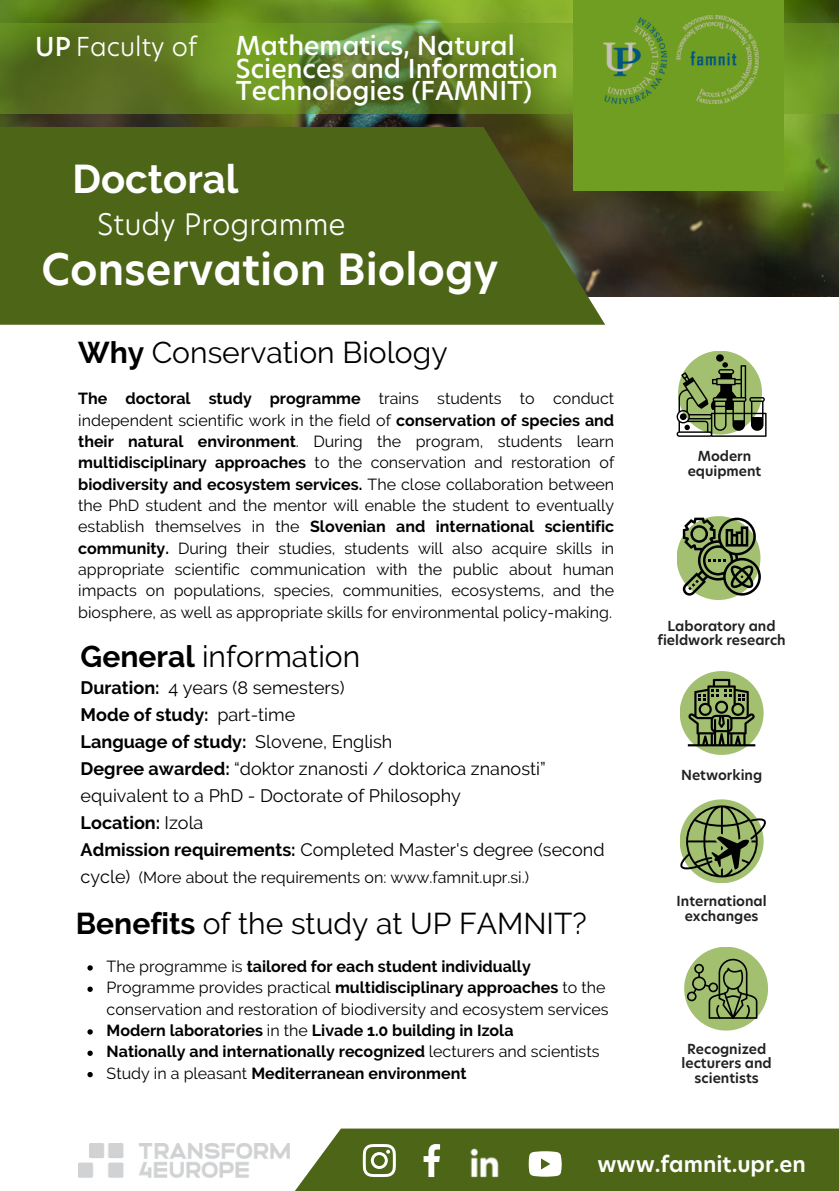
<style>
.page{position:relative;width:839px;height:1191px;background:#fff}
.page>*{position:absolute;margin:0;border:0;box-sizing:border-box;transform-origin:0 0}
.t1{font:600 42.4px "Hero New";color:#fff}
.t2{font:700 40px "Raleway";color:#fff}
.t3{font:30px "Raleway";color:#000}
.t4{font:300 29.2px "Hero New";color:#fff}
.t5{font:500 25.6px/22.4px "Hero New";color:#fff}
.t6{font:300 25.6px "Hero New";color:#fff}
.t7{font:600 21.4px "Hero New";color:#fff}
.t8{font:18px/27px "Raleway";color:#000}
.t9{font:700 18px "Raleway";color:#000}
.t10{font:16px/21.4px "Raleway";color:#000}
.t11{font:700 16px "Raleway";color:#000}
.t12{font:600 13.6px/14.4px "Hero New";color:#212121;text-align:center}
.s1{font-weight:500}
.s2{font-weight:700}
.s3{font-weight:400}
</style>
<div class="page">
<img style="left:0;top:0;width:838px;height:297px">
<svg style="left:0;top:23px;width:838px;height:90px;background:#628225"></svg>
<div style="left:573px;top:0;width:210px;height:191px;background:#709e22"></div>
<div style="left:0;top:224px;width:605px;height:101px;background:#4d6517"></div>
<div style="left:0;top:127px;width:545px;height:101px;background:#4d6517"></div>
<img style="left:603px;top:15px;width:155px;height:89px">
<img style="left:78px;top:1143px;width:211px;height:35px">
<svg style="left:289px;top:1129px;width:549px;height:62px;background:#5f752f"></svg>
<svg style="left:679px;top:799px;width:84px;height:84px"></svg>
<svg style="left:679px;top:805px;width:87px;height:72px;background:#899a6b"></svg>
<svg style="left:684px;top:947px;width:84px;height:84px"></svg>
<svg style="left:676px;top:516px;width:84px;height:84px"></svg>
<svg style="left:679px;top:671px;width:84px;height:84px"></svg>
<svg style="left:687px;top:679px;width:68px;height:67px;background:#6c7f4d"></svg>
<svg style="left:682px;top:518px;width:78px;height:78px;background:#748557"></svg>
<div style="left:678px;top:351px;width:84px;height:84px;background:#a2c070;border-radius:50%"></div>
<div style="left:716px;top:354px;width:7px;height:8px;background:#000;border-radius:50%"></div>
<svg style="left:676px;top:362px;width:90px;height:75px"></svg>
<svg style="left:687px;top:959px;width:70px;height:60px;background:#839a5d"></svg>
<svg style="left:87px;top:965px;width:6px;height:6px"></svg>
<svg style="left:87px;top:987px;width:6px;height:5px"></svg>
<svg style="left:87px;top:1029px;width:6px;height:6px"></svg>
<svg style="left:87px;top:1051px;width:6px;height:5px"></svg>
<svg style="left:87px;top:1072px;width:6px;height:5px"></svg>
<p class="t6" style="left:35px;top:29px;width:163px"><span class="s1">UP</span> Faculty of</p>
<p class="t5" style="left:236px;top:35px;width:324px">Mathematics, Natural<br>Sciences and Information<br>Technologies (FAMNIT)</p>
<p class="t2" style="left:72px;top:156px;width:168px">Doctoral</p>
<p class="t4" style="left:97px;top:204px;width:250px">Study Programme</p>
<p class="t1" style="left:42px;top:240px;width:458px">Conservation Biology</p>
<p class="t3" style="left:78px;top:335px;width:371px"><span class="s2">Why</span> Conservation Biology</p>
<p class="t10" style="left:78px;top:388px;width:537px;text-align:justify"><span class="s2">The doctoral study programme</span> trains students to conduct independent scientific work in the field of <span class="s2">conservation of species and their natural environment</span>. During the program, students learn <span class="s2">multidisciplinary approaches</span> to the conservation and restoration of <span class="s2">biodiversity and ecosystem services.</span> The close collaboration between the PhD student and the mentor will enable the student to eventually establish themselves in the <span class="s2">Slovenian and international scientific community.</span> During their studies, students will also acquire skills in appropriate scientific communication with the public about human impacts on populations, species, communities, ecosystems, and the biosphere, as well as appropriate skills for environmental policy-making.</p>
<p class="t3" style="left:81px;top:639px;width:281px"><span class="s2">General</span> information</p>
<p class="t8" style="left:81px;top:674px;width:265px"><span class="s2">Duration:</span> 4 years (8 semesters)</p>
<p class="t9" style="left:81px;top:704px;width:216px">Mode of study: <span class="s3">part-time</span></p>
<p class="t9" style="left:81px;top:731px;width:313px">Language of study: <span class="s3">Slovene, English</span></p>
<p class="t8" style="left:81px;top:755px;width:466px"><span class="s2">Degree awarded:</span> “doktor znanosti / doktorica znanosti” equivalent to a PhD - Doctorate of Philosophy</p>
<p class="t9" style="left:81px;top:812px;width:124px">Location: <span class="s3">Izola</span></p>
<p class="t8" style="left:81px;top:836px;width:525px"><span class="s2">Admission requirements:</span> Completed Master's degree (second cycle)</p>
<p class="t10" style="left:139px;top:867px;width:392px">(More about the requirements on: www.famnit.upr.si.)</p>
<p class="t3" style="left:76px;top:906px;width:512px"><span class="s2">Benefits</span> of the study at UP FAMNIT?</p>
<p class="t11" style="left:107px;top:957px;width:425px"><span class="s3">The programme is</span> tailored for each student individually</p>
<p class="t10" style="left:107px;top:977px;width:503px">Programme provides practical <span class="s2">multidisciplinary approaches</span> to the conservation and restoration of biodiversity and ecosystem services</p>
<p class="t11" style="left:107px;top:1021px;width:408px">Modern laboratories <span class="s3">in the</span> Livade 1.0 building in Izola</p>
<p class="t11" style="left:107px;top:1042px;width:494px">Nationally and internationally recognized <span class="s3">lecturers and scientists</span></p>
<p class="t11" style="left:107px;top:1064px;width:361px"><span class="s3">Study in a pleasant</span> Mediterranean environment</p>
<p class="t12" style="left:687px;top:449px;width:75px">Modern equipment</p>
<p class="t12" style="left:657px;top:619px;width:130px">Laboratory and fieldwork research</p>
<p class="t12" style="left:681px;top:768px;width:83px">Networking</p>
<p class="t12" style="left:676px;top:894px;width:92px">International exchanges</p>
<p class="t12" style="left:681px;top:1042px;width:92px">Recognized lecturers and scientists</p>
<p class="t7" style="left:597px;top:1150px;width:210px">www.famnit.upr.en</p>
</div>
